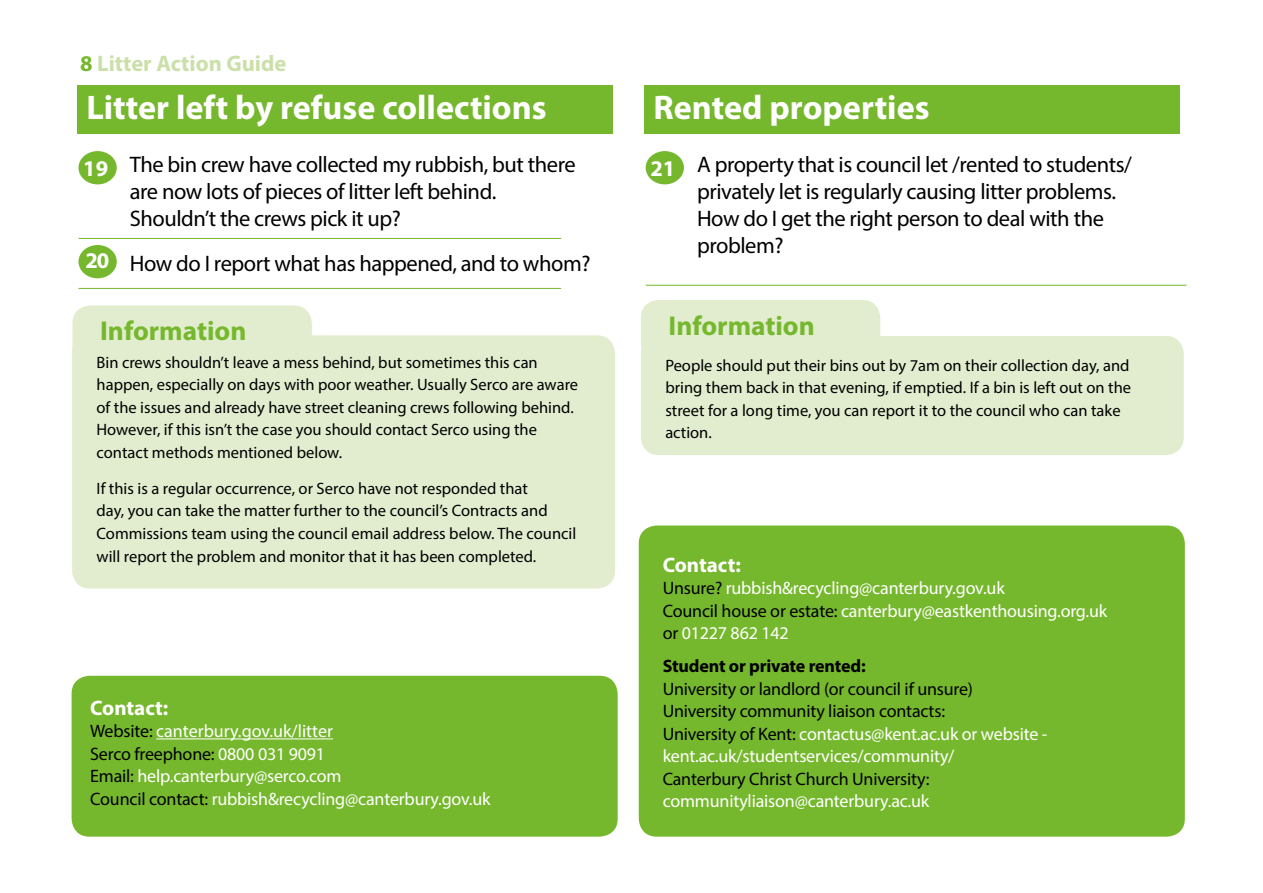
<style>
.page{position:relative;width:1263px;height:893px;background:#fff}
.page>*{position:absolute;margin:0;border:0;box-sizing:border-box;transform-origin:0 0}
.t1{font:700 34.2px "Myriad Pro";color:#fff}
.t2{font:700 27.3px "Myriad Pro";color:#76b82d}
.t3{font:22.5px/27px "Myriad Pro";letter-spacing:-.02em;color:#000}
.t4{font:700 22.5px "Myriad Pro";color:#cbe0a9}
.t5{font:700 22.5px "Myriad Pro";color:#fff}
.t6{font:700 21px "Myriad Pro";color:#fff}
.t7{font:18px/22.5px "Myriad Pro";letter-spacing:-.01em;color:#fff}
.t8{font:18px/22.5px "Myriad Pro";letter-spacing:-.01em;color:#000}
.t9{font:700 18px "Myriad Pro";letter-spacing:-.01em;color:#000}
.t10{font:16.5px/22.5px "Myriad Pro";color:#000}
.s1{color:#76b82d}
.s2{color:#000}
.s3{color:#fff}
</style>
<div class="page">
<div style="left:72px;top:335px;width:543px;height:254px;background:#e1edce;border-radius:18px"></div>
<div style="left:641px;top:336px;width:543px;height:119px;background:#e1edce;border-radius:18px"></div>
<div style="left:77px;top:86px;width:535px;height:48px;background:#76b82d"></div>
<div style="left:644px;top:86px;width:536px;height:48px;background:#76b82d"></div>
<div style="left:78px;top:151px;width:39px;height:33px;background:#76b82d;border-radius:50%"></div>
<div style="left:646px;top:151px;width:38px;height:33px;background:#76b82d;border-radius:50%"></div>
<div style="left:78px;top:245px;width:39px;height:33px;background:#76b82d;border-radius:50%"></div>
<hr style="left:78px;top:238px;width:483px;height:1px;background:#76b82d">
<hr style="left:78px;top:288px;width:483px;height:1px;background:#76b82d">
<hr style="left:646px;top:285px;width:540px;height:1px;background:#76b82d">
<div style="left:72px;top:676px;width:546px;height:161px;background:#76b82d;border-radius:18px"></div>
<div style="left:639px;top:525px;width:546px;height:312px;background:#76b82d;border-radius:18px"></div>
<hr style="left:156px;top:738px;width:177px;height:1px;background:#fff">
<div style="left:641px;top:300px;width:239px;height:61px;background:#e1edce;border-radius:18px"></div>
<div style="left:72px;top:306px;width:240px;height:60px;background:#e1edce;border-radius:18px"></div>
<h3 class="t4" style="left:80px;top:48px;width:208px"><span class="s1">8</span> Litter Action Guide</h3>
<h1 class="t1" style="left:86px;top:85px;width:462px">Litter left by refuse collections</h1>
<h1 class="t1" style="left:653px;top:85px;width:277px">Rented properties</h1>
<h3 class="t3" style="left:130px;top:150px;width:447px">The bin crew have collected my rubbish, but there are now lots of pieces of litter left behind.<br>Shouldn’t the crews pick it up?</h3>
<h3 class="t3" style="left:130px;top:249px;width:462px">How do I report what has happened, and to whom?</h3>
<h3 class="t3" style="left:697px;top:150px;width:436px">A property that is council let /rented to students/ privately let is regularly causing litter problems.<br>How do I get the right person to deal with the problem?</h3>
<h3 class="t5" style="left:83px;top:154px;width:26px">19</h3>
<h3 class="t5" style="left:650px;top:154px;width:26px">21</h3>
<h3 class="t5" style="left:85px;top:246px;width:26px">20</h3>
<h2 class="t2" style="left:100px;top:313px;width:148px">Information</h2>
<h2 class="t2" style="left:668px;top:308px;width:148px">Information</h2>
<p class="t10" style="left:97px;top:351px;width:483px">Bin crews shouldn’t leave a mess behind, but sometimes this can happen, especially on days with poor weather. Usually Serco are aware of the issues and already have street cleaning crews following behind.<br>However, if this isn’t the case you should contact Serco using the contact methods mentioned below.</p>
<p class="t10" style="left:97px;top:477px;width:481px">If this is a regular occurrence, or Serco have not responded that<br>day, you can take the matter further to the council’s Contracts and Commissions team using the council email address below. The council will report the problem and monitor that it has been completed.</p>
<p class="t10" style="left:665px;top:354px;width:467px">People should put their bins out by 7am on their collection day, and bring them back in that evening, if emptied. If a bin is left out on the street for a long time, you can report it to the council who can take action.</p>
<p class="t6" style="left:663px;top:551px;width:80px">Contact:</p>
<p class="t7" style="left:663px;top:577px;width:446px"><span class="s2">Unsure?</span> rubbish&amp;recycling@canterbury.gov.uk<br><span class="s2">Council house or estate:</span> canterbury@eastkenthousing.org.uk <span class="s2">or</span> 01227 862 142</p>
<p class="t9" style="left:663px;top:655px;width:205px">Student or private rented:</p>
<p class="t8" style="left:663px;top:677px;width:386px">University or landlord (or council if unsure)<br>University community liaison contacts:<br>University of Kent: <span class="s3">contactus@kent.ac.uk or website - kent.ac.uk/studentservices/community/</span></p>
<p class="t8" style="left:663px;top:767px;width:268px">Canterbury Christ Church University:</p>
<p class="t7" style="left:663px;top:790px;width:268px">communityliaison@canterbury.ac.uk</p>
<p class="t6" style="left:90px;top:694px;width:80px">Contact:</p>
<p class="t7" style="left:90px;top:719px;width:402px"><span class="s2">Website:</span> canterbury.gov.uk/litter<br><span class="s2">Serco freephone:</span> 0800 031 9091<br><span class="s2">Email:</span> help.canterbury@serco.com<br><span class="s2">Council contact:</span> rubbish&amp;recycling@canterbury.gov.uk</p>
</div>
